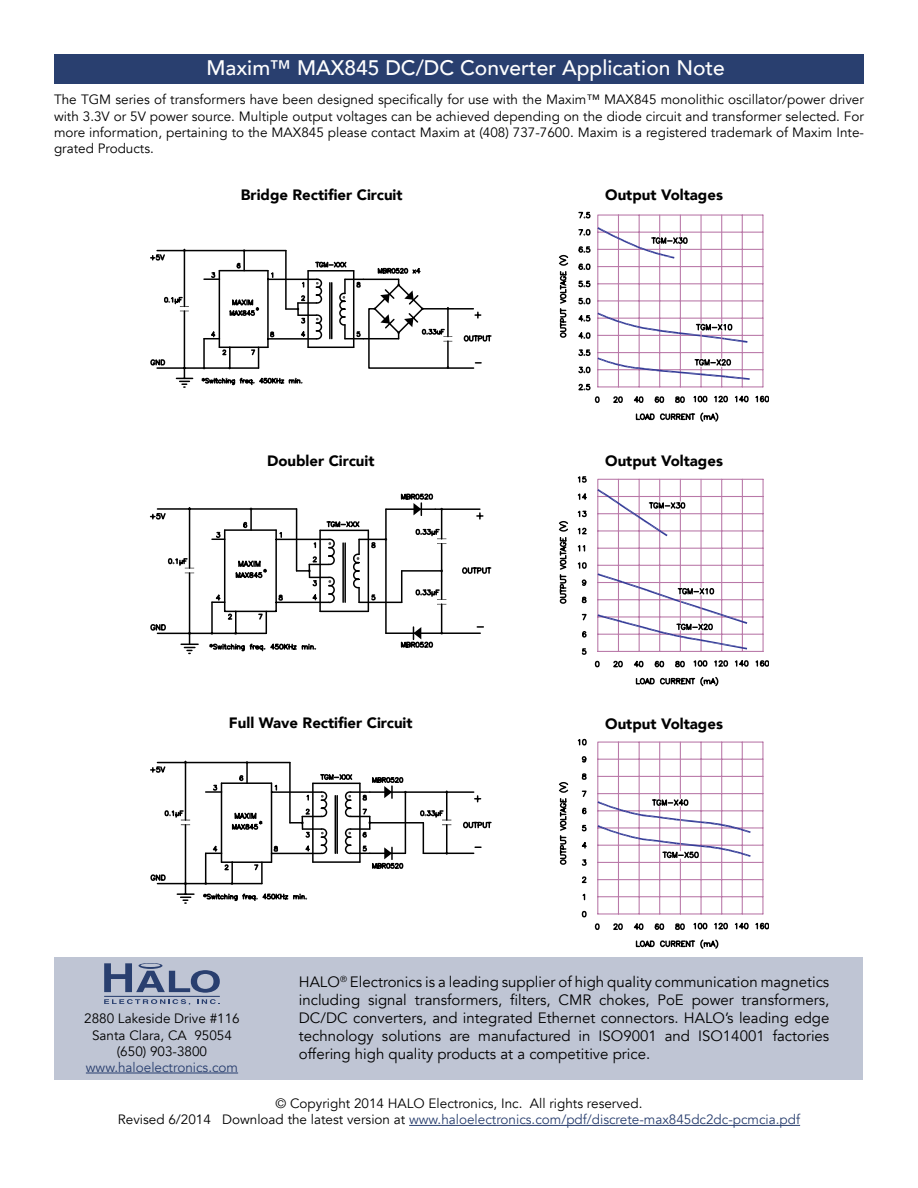
<style>
.page{position:relative;width:918px;height:1188px;background:#fff}
.page>*{position:absolute;margin:0;border:0;box-sizing:border-box;transform-origin:0 0}
.t1{font:500 21px "Avenir";color:#fff}
.t2{font:15px/18px "Avenir";color:#000;text-align:justify}
.t3{font:900 15px "Avenir";color:#000}
.t4{font:13.5px/16.2px "Avenir";color:#000;text-align:center}
.t5{font:13.5px "Avenir";color:#293f6f}
.s1{color:#293f6f}
</style>
<div class="page">
<div style="left:55px;top:957px;width:808px;height:122px;background:#bfc5d4"></div>
<hr style="left:409px;top:1125px;width:391px;height:1px;background:#293f6f">
<hr style="left:86px;top:1073px;width:152px;height:1px;background:#293f6f">
<div style="left:54px;top:54px;width:810px;height:30px;background:#293f6f"></div>
<hr style="left:104px;top:996px;width:116px;height:1px;background:#293f6f">
<svg style="left:104px;top:999px;width:86px;height:6px"></svg>
<svg style="left:197px;top:999px;width:23px;height:5px"></svg>
<svg style="left:104px;top:963px;width:116px;height:30px"></svg>
<svg style="left:150px;top:249px;width:342px;height:139px"></svg>
<svg style="left:559px;top:212px;width:210px;height:210px"></svg>
<svg style="left:597px;top:214px;width:167px;height:174px"></svg>
<svg style="left:150px;top:494px;width:341px;height:160px"></svg>
<svg style="left:559px;top:476px;width:210px;height:210px"></svg>
<svg style="left:150px;top:761px;width:342px;height:142px"></svg>
<svg style="left:559px;top:739px;width:210px;height:210px"></svg>
<svg style="left:597px;top:741px;width:167px;height:174px"></svg>
<hr style="left:680px;top:807px;width:1px;height:44px;background:#b978a8">
<h1 class="t1" style="left:207px;top:50px;width:520px">Maxim™ MAX845 DC/DC Converter Application Note</h1>
<p class="t4" style="left:54px;top:92px;width:812px;text-align:justify">The TGM series of transformers have been designed specifically for use with the Maxim™ MAX845 monolithic oscillator/power driver with 3.3V or 5V power source. Multiple output voltages can be achieved depending on the diode circuit and transformer selected. For more information, pertaining to the MAX845 please contact Maxim at (408) 737-7600. Maxim is a registered trademark of Maxim Inte&shy;grated Products.</p>
<p class="t3" style="left:605px;top:182px;width:119px">Output Voltages</p>
<p class="t3" style="left:241px;top:182px;width:163px">Bridge Rectifier Circuit</p>
<p class="t3" style="left:267px;top:448px;width:109px">Doubler Circuit</p>
<p class="t3" style="left:229px;top:710px;width:185px">Full Wave Rectifier Circuit</p>
<p class="t3" style="left:605px;top:448px;width:119px">Output Voltages</p>
<p class="t3" style="left:605px;top:711px;width:119px">Output Voltages</p>
<p class="t4" style="left:84px;top:1011px;width:157px">2880 Lakeside Drive #116<br>Santa Clara, CA 95054 (650) 903-3800</p>
<p class="t5" style="left:86px;top:1059px;width:154px">www.haloelectronics.com</p>
<p class="t2" style="left:299px;top:973px;width:532px">HALO<sup>®</sup> Electronics is a leading supplier of high quality communication magnetics including signal transformers, filters, CMR chokes, PoE power transformers, DC/DC converters, and integrated Ethernet connectors. HALO’s leading edge technology solutions are manufactured in ISO9001 and ISO14001 factories offering high quality products at a competitive price.</p>
<p class="t4" style="left:118px;top:1096px;width:684px">© Copyright 2014 HALO Electronics, Inc. All rights reserved.<br>Revised 6/2014 Download the latest version at <span class="s1">www.haloelectronics.com/pdf/discrete-max845dc2dc-pcmcia.pdf</span></p>
</div>
